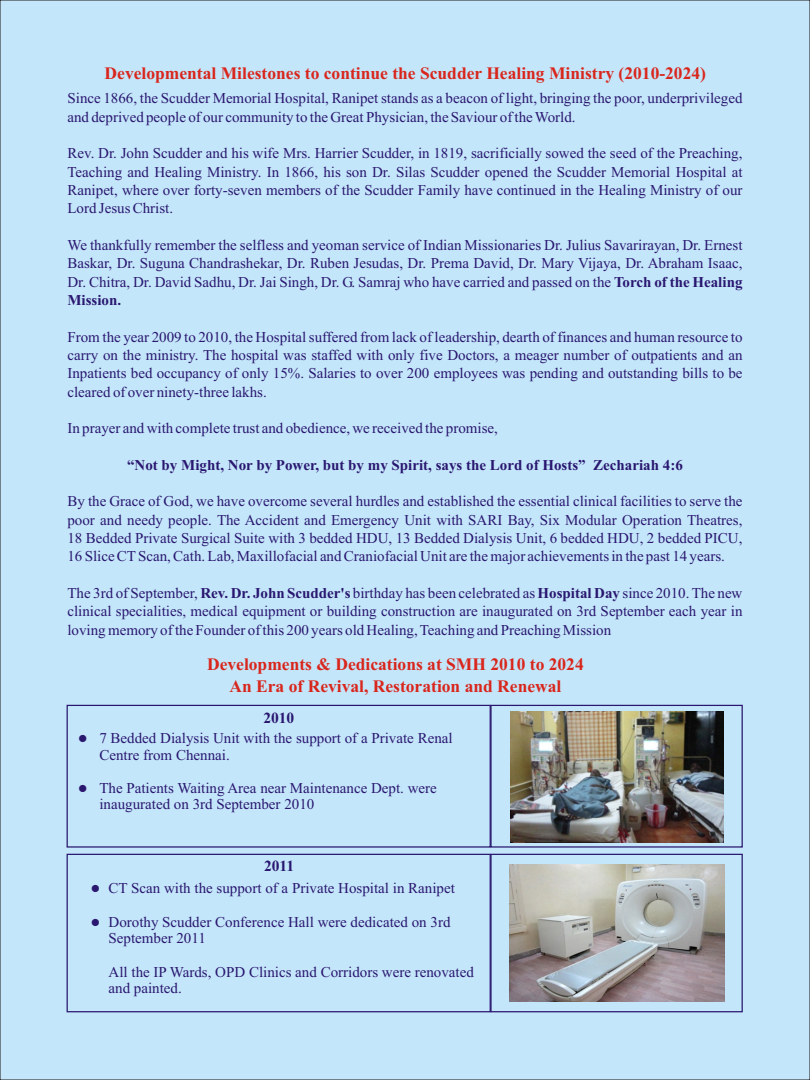
<style>
.page{position:relative;width:810px;height:1080px;background:#c4e6fa}
.page>*{position:absolute;margin:0;border:0;box-sizing:border-box;transform-origin:0 0}
.t1{font:700 17.5px/21.4px "Times New Roman";color:#d9261c;text-align:center}
.t2{font:700 15.5px "Times New Roman";color:#291770}
.t3{font:15px/18.4px "Times New Roman";color:#291770}
.t4{font:700 15px "Times New Roman";color:#291770}
.s1{font-weight:700}
</style>
<div class="page">
<div style="left:67px;top:705px;width:424px;height:143px;border:1px solid #291770"></div>
<div style="left:67px;top:854px;width:424px;height:158px;border:1px solid #291770"></div>
<div style="left:490px;top:705px;width:253px;height:143px;border:1px solid #291770"></div>
<div style="left:490px;top:854px;width:253px;height:158px;border:1px solid #291770"></div>
<img style="left:510px;top:711px;width:213px;height:131px">
<img style="left:509px;top:864px;width:216px;height:137px">
<p class="t1" style="left:105px;top:65px;width:603px">Developmental Milestones to continue the Scudder Healing Ministry (2010-2024)</p>
<p class="t3" style="left:67px;top:91px;width:677px">Since 1866, the Scudder Memorial Hospital, Ranipet stands as a beacon of light, bringing the poor, underprivileged and deprived people of our community to the Great Physician, the Saviour of the World.</p>
<p class="t3" style="left:67px;top:146px;width:677px;text-align:justify">Rev. Dr. John Scudder and his wife Mrs. Harrier Scudder, in 1819, sacrificially sowed the seed of the Preaching, Teaching and Healing Ministry. In 1866, his son Dr. Silas Scudder opened the Scudder Memorial Hospital at Ranipet, where over forty-seven members of the Scudder Family have continued in the Healing Ministry of our Lord Jesus Christ.</p>
<p class="t3" style="left:67px;top:237px;width:677px;text-align:justify">We thankfully remember the selfless and yeoman service of Indian Missionaries Dr. Julius Savarirayan, Dr. Ernest Baskar, Dr. Suguna Chandrashekar, Dr. Ruben Jesudas, Dr. Prema David, Dr. Mary Vijaya, Dr. Abraham Isaac, Dr. Chitra, Dr. David Sadhu, Dr. Jai Singh, Dr. G. Samraj who have carried and passed on the <span class="s1">Torch of the Healing Mission.</span></p>
<p class="t3" style="left:67px;top:329px;width:677px;text-align:justify">From the year 2009 to 2010, the Hospital suffered from lack of leadership, dearth of finances and human resource to carry on the ministry. The hospital was staffed with only five Doctors, a meager number of outpatients and an Inpatients bed occupancy of only 15%. Salaries to over 200 employees was pending and outstanding bills to be cleared of over ninety-three lakhs.</p>
<p class="t3" style="left:67px;top:420px;width:432px">In prayer and with complete trust and obedience, we received the promise,</p>
<p class="t4" style="left:127px;top:460px;width:557px">“Not by Might, Nor by Power, but by my Spirit, says the Lord of Hosts” Zechariah 4:6</p>
<p class="t3" style="left:67px;top:494px;width:677px;text-align:justify">By the Grace of God, we have overcome several hurdles and established the essential clinical facilities to serve the poor and needy people. The Accident and Emergency Unit with SARI Bay, Six Modular Operation Theatres, 18 Bedded Private Surgical Suite with 3 bedded HDU, 13 Bedded Dialysis Unit, 6 bedded HDU, 2 bedded PICU, 16 Slice CT Scan, Cath. Lab, Maxillofacial and Craniofacial Unit are the major achievements in the past 14 years.</p>
<p class="t3" style="left:67px;top:585px;width:677px;text-align:justify">The 3rd of September, <span class="s1">Rev. Dr. John Scudder's</span> birthday has been celebrated as <span class="s1">Hospital Day</span> since 2010. The new clinical specialities, medical equipment or building construction are inaugurated on 3rd September each year in loving memory of the Founder of this 200 years old Healing, Teaching and Preaching Mission</p>
<p class="t1" style="left:207px;top:656px;width:378px">Developments &amp; Dedications at SMH 2010 to 2024<br>An Era of Revival, Restoration and Renewal</p>
<p class="t2" style="left:263px;top:713px;width:33px">2010</p>
<p class="t3" style="left:99px;top:731px;width:355px;line-height:16.6px;text-indent:-21px">● 7 Bedded Dialysis Unit with the support of a Private Renal<br>Centre from Chennai.</p>
<p class="t3" style="left:99px;top:781px;width:339px;line-height:16.6px;text-indent:-21px">● The Patients Waiting Area near Maintenance Dept. were inaugurated on 3rd September 2010</p>
<p class="t2" style="left:264px;top:861px;width:32px">2011</p>
<p class="t3" style="left:91px;top:881px;width:366px">● CT Scan with the support of a Private Hospital in Ranipet</p>
<p class="t3" style="left:109px;top:915px;width:343px;line-height:16.6px;text-indent:-18px">● Dorothy Scudder Conference Hall were dedicated on 3rd<br>September 2011</p>
<p class="t3" style="left:109px;top:965px;width:367px;line-height:16.6px">All the IP Wards, OPD Clinics and Corridors were renovated and painted.</p>
</div>
